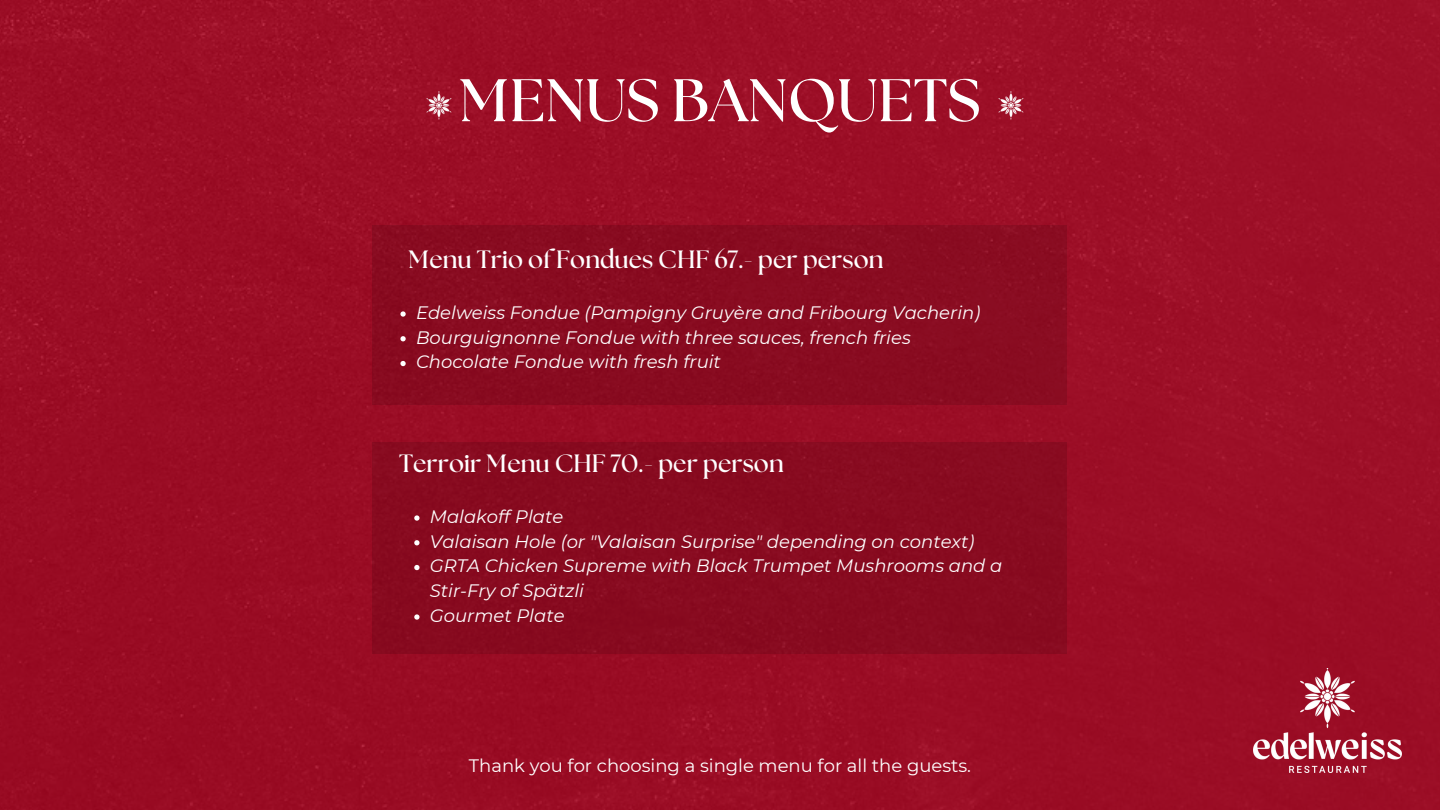
<style>
.page{position:relative;width:1440px;height:810px;background:#9b0d25}
.page>*{position:absolute;margin:0;border:0;box-sizing:border-box;transform-origin:0 0}
.t1{font:700 60px "The Seasons";color:#fff}
.t2{font:700 25px "The Seasons";color:#fff}
.t3{font:italic 18px/24.8px "Montserrat";color:#fff}
.t4{font:18px "Montserrat";color:#fff}
</style>
<div class="page">
<img style="left:421px;top:91px;width:36px;height:29px">
<img style="left:993px;top:91px;width:36px;height:29px">
<div style="left:372px;top:442px;width:695px;height:211px;background:#880a1f"></div>
<svg style="left:414px;top:515px;width:6px;height:6px"></svg>
<svg style="left:414px;top:540px;width:6px;height:5px"></svg>
<svg style="left:414px;top:565px;width:6px;height:5px"></svg>
<svg style="left:414px;top:614px;width:6px;height:6px"></svg>
<div style="left:372px;top:225px;width:695px;height:180px;background:#890b20"></div>
<svg style="left:400px;top:311px;width:6px;height:6px"></svg>
<svg style="left:400px;top:336px;width:6px;height:5px"></svg>
<svg style="left:400px;top:361px;width:6px;height:5px"></svg>
<img style="left:1253px;top:668px;width:149px;height:105px">
<p class="t1" style="left:460px;top:73px;width:522px">MENUS BANQUETS</p>
<p class="t2" style="left:409px;top:248px;width:477px">Menu Trio of Fondues CHF 67.- per person</p>
<p class="t3" style="left:416px;top:300px;width:566px">Edelweiss Fondue (Pampigny Gruyère and Fribourg Vacherin)</p>
<p class="t3" style="left:416px;top:325px;width:496px">Bourguignonne Fondue with three sauces, french fries</p>
<p class="t3" style="left:416px;top:350px;width:306px">Chocolate Fondue with fresh fruit</p>
<p class="t2" style="left:399px;top:452px;width:386px">Terroir Menu CHF 70.- per person</p>
<p class="t3" style="left:430px;top:504px;width:135px">Malakoff Plate</p>
<p class="t3" style="left:430px;top:529px;width:546px">Valaisan Hole (or "Valaisan Surprise" depending on context)</p>
<p class="t3" style="left:430px;top:554px;width:574px">GRTA Chicken Supreme with Black Trumpet Mushrooms and a<br>Stir-Fry of Spätzli</p>
<p class="t3" style="left:430px;top:603px;width:136px">Gourmet Plate</p>
<p class="t4" style="left:469px;top:755px;width:504px">Thank you for choosing a single menu for all the guests.</p>
</div>
